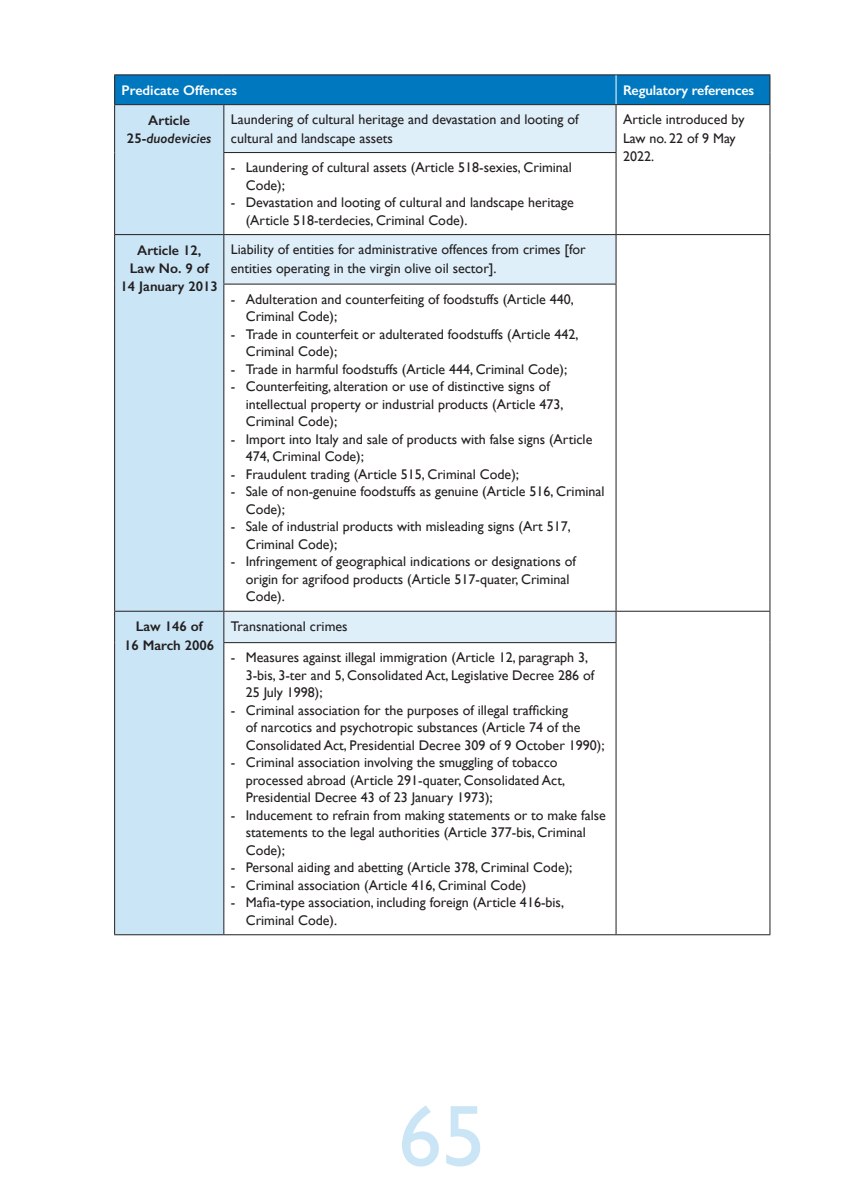
<style>
.page{position:relative;width:844px;height:1191px;background:#fff}
.page>*{position:absolute;margin:0;border:0;box-sizing:border-box;transform-origin:0 0}
.t1{font:87.5px "Gill Sans";color:#cae5f6}
.t2{font:14px/17.5px "Gill Sans";color:#231f20}
.t3{font:600 14px/18.4px "Gill Sans";color:#231f20;text-align:center}
.t4{font:600 14px "Gill Sans";letter-spacing:-.01em;color:#fff}
.t5{font:italic 600 14px/18.4px "Gill Sans";color:#231f20;text-align:center}
.s1{font-style:normal}
</style>
<div class="page">
<div style="left:115px;top:105px;width:108px;height:829px;background:#cae5f6"></div>
<svg style="left:224px;top:105px;width:391px;height:537px"></svg>
<hr style="left:114px;top:74px;width:110px;height:1px;background:#231f20">
<hr style="left:224px;top:74px;width:392px;height:1px;background:#231f20">
<hr style="left:616px;top:74px;width:154px;height:1px;background:#231f20">
<hr style="left:223px;top:105px;width:1px;height:47px;background:#231f20">
<hr style="left:615px;top:105px;width:1px;height:47px;background:#231f20">
<hr style="left:223px;top:152px;width:393px;height:1px;background:#231f20">
<hr style="left:223px;top:153px;width:1px;height:81px;background:#231f20">
<hr style="left:615px;top:153px;width:1px;height:81px;background:#231f20">
<hr style="left:223px;top:235px;width:1px;height:49px;background:#231f20">
<hr style="left:615px;top:235px;width:1px;height:49px;background:#231f20">
<hr style="left:223px;top:284px;width:393px;height:1px;background:#231f20">
<hr style="left:223px;top:284px;width:1px;height:327px;background:#231f20">
<hr style="left:615px;top:284px;width:1px;height:327px;background:#231f20">
<hr style="left:223px;top:611px;width:1px;height:31px;background:#231f20">
<hr style="left:615px;top:611px;width:1px;height:31px;background:#231f20">
<hr style="left:223px;top:642px;width:393px;height:1px;background:#231f20">
<hr style="left:223px;top:643px;width:1px;height:291px;background:#231f20">
<hr style="left:615px;top:643px;width:1px;height:291px;background:#231f20">
<div style="left:114px;top:75px;width:656px;height:29px;background:#0078c0"></div>
<hr style="left:114px;top:104px;width:110px;height:1px;background:#231f20">
<hr style="left:114px;top:105px;width:1px;height:48px;background:#231f20">
<hr style="left:114px;top:153px;width:1px;height:81px;background:#231f20">
<hr style="left:114px;top:234px;width:110px;height:1px;background:#231f20">
<hr style="left:114px;top:235px;width:1px;height:49px;background:#231f20">
<hr style="left:114px;top:284px;width:1px;height:327px;background:#231f20">
<hr style="left:114px;top:611px;width:110px;height:1px;background:#231f20">
<hr style="left:114px;top:611px;width:1px;height:31px;background:#231f20">
<hr style="left:114px;top:642px;width:1px;height:292px;background:#231f20">
<hr style="left:114px;top:934px;width:110px;height:1px;background:#231f20">
<hr style="left:224px;top:104px;width:392px;height:1px;background:#231f20">
<hr style="left:224px;top:234px;width:392px;height:1px;background:#231f20">
<hr style="left:224px;top:611px;width:392px;height:1px;background:#231f20">
<hr style="left:224px;top:934px;width:392px;height:1px;background:#231f20">
<hr style="left:616px;top:104px;width:154px;height:1px;background:#231f20">
<hr style="left:769px;top:105px;width:1px;height:48px;background:#231f20">
<hr style="left:769px;top:153px;width:1px;height:81px;background:#231f20">
<hr style="left:616px;top:234px;width:154px;height:1px;background:#231f20">
<hr style="left:769px;top:235px;width:1px;height:49px;background:#231f20">
<hr style="left:769px;top:284px;width:1px;height:327px;background:#231f20">
<hr style="left:616px;top:611px;width:154px;height:1px;background:#231f20">
<hr style="left:769px;top:611px;width:1px;height:31px;background:#231f20">
<hr style="left:769px;top:642px;width:1px;height:292px;background:#231f20">
<hr style="left:616px;top:934px;width:154px;height:1px;background:#231f20">
<p class="t4" style="left:122px;top:82px;width:117px">Predicate Offences</p>
<p class="t4" style="left:623px;top:82px;width:132px">Regulatory references</p>
<p class="t5" style="left:127px;top:111px;width:86px"><span class="s1">Article<br>25-</span>duodevicies</p>
<p class="t2" style="left:231px;top:111px;width:349px;line-height:18.4px">Laundering of cultural heritage and devastation and looting of cultural and landscape assets</p>
<p class="t2" style="left:623px;top:111px;width:123px;line-height:18.4px">Article introduced by<br>Law no. 22 of 9 May<br>2022.</p>
<p class="t2" style="left:246px;top:159px;width:327px;text-indent:-15px">- Laundering of cultural assets (Article 518-sexies, Criminal<br>Code);</p>
<p class="t2" style="left:246px;top:194px;width:329px;text-indent:-15px">- Devastation and looting of cultural and landscape heritage (Article 518-terdecies, Criminal Code).</p>
<p class="t3" style="left:120px;top:241px;width:99px">Article 12,<br>Law No. 9 of<br>14 January 2013</p>
<p class="t2" style="left:231px;top:240px;width:356px;line-height:18.4px">Liability of entities for administrative offences from crimes [for entities operating in the virgin olive oil sector].</p>
<p class="t2" style="left:246px;top:290px;width:329px;text-indent:-15px">- Adulteration and counterfeiting of foodstuffs (Article 440,<br>Criminal Code);</p>
<p class="t2" style="left:246px;top:325px;width:334px;text-indent:-15px">- Trade in counterfeit or adulterated foodstuffs (Article 442,<br>Criminal Code);</p>
<p class="t2" style="left:231px;top:360px;width:338px">- Trade in harmful foodstuffs (Article 444, Criminal Code);</p>
<p class="t2" style="left:246px;top:378px;width:319px;text-indent:-15px">- Counterfeiting, alteration or use of distinctive signs of intellectual property or industrial products (Article 473,<br>Criminal Code);</p>
<p class="t2" style="left:246px;top:430px;width:348px;text-indent:-15px">- Import into Italy and sale of products with false signs (Article<br>474, Criminal Code);</p>
<p class="t2" style="left:231px;top:465px;width:289px">- Fraudulent trading (Article 515, Criminal Code);</p>
<p class="t2" style="left:246px;top:483px;width:360px;text-indent:-15px">- Sale of non-genuine foodstuffs as genuine (Article 516, Criminal<br>Code);</p>
<p class="t2" style="left:246px;top:518px;width:326px;text-indent:-15px">- Sale of industrial products with misleading signs (Art 517,<br>Criminal Code);</p>
<p class="t2" style="left:246px;top:553px;width:331px;text-indent:-15px">- Infringement of geographical indications or designations of origin for agrifood products (Article 517-quater, Criminal<br>Code).</p>
<p class="t3" style="left:124px;top:617px;width:92px">Law 146 of<br>16 March 2006</p>
<p class="t2" style="left:231px;top:617px;width:118px">Transnational crimes</p>
<p class="t2" style="left:246px;top:649px;width:350px;text-indent:-15px">- Measures against illegal immigration (Article 12, paragraph 3,<br>3-bis, 3-ter and 5, Consolidated Act, Legislative Decree 286 of<br>25 July 1998);</p>
<p class="t2" style="left:246px;top:701px;width:360px;text-indent:-15px">- Criminal association for the purposes of illegal trafficking<br>of narcotics and psychotropic substances (Article 74 of the<br>Consolidated Act, Presidential Decree 309 of 9 October 1990);</p>
<p class="t2" style="left:246px;top:754px;width:321px;text-indent:-15px">- Criminal association involving the smuggling of tobacco processed abroad (Article 291-quater, Consolidated Act,<br>Presidential Decree 43 of 23 January 1973);</p>
<p class="t2" style="left:246px;top:806px;width:361px;text-indent:-15px">- Inducement to refrain from making statements or to make false statements to the legal authorities (Article 377-bis, Criminal<br>Code);</p>
<p class="t2" style="left:231px;top:859px;width:343px">- Personal aiding and abetting (Article 378, Criminal Code);</p>
<p class="t2" style="left:231px;top:876px;width:297px">- Criminal association (Article 416, Criminal Code)</p>
<p class="t2" style="left:246px;top:894px;width:320px;text-indent:-15px">- Mafia-type association, including foreign (Article 416-bis,<br>Criminal Code).</p>
<h1 class="t1" style="left:398px;top:1085px;width:89px">65</h1>
</div>
